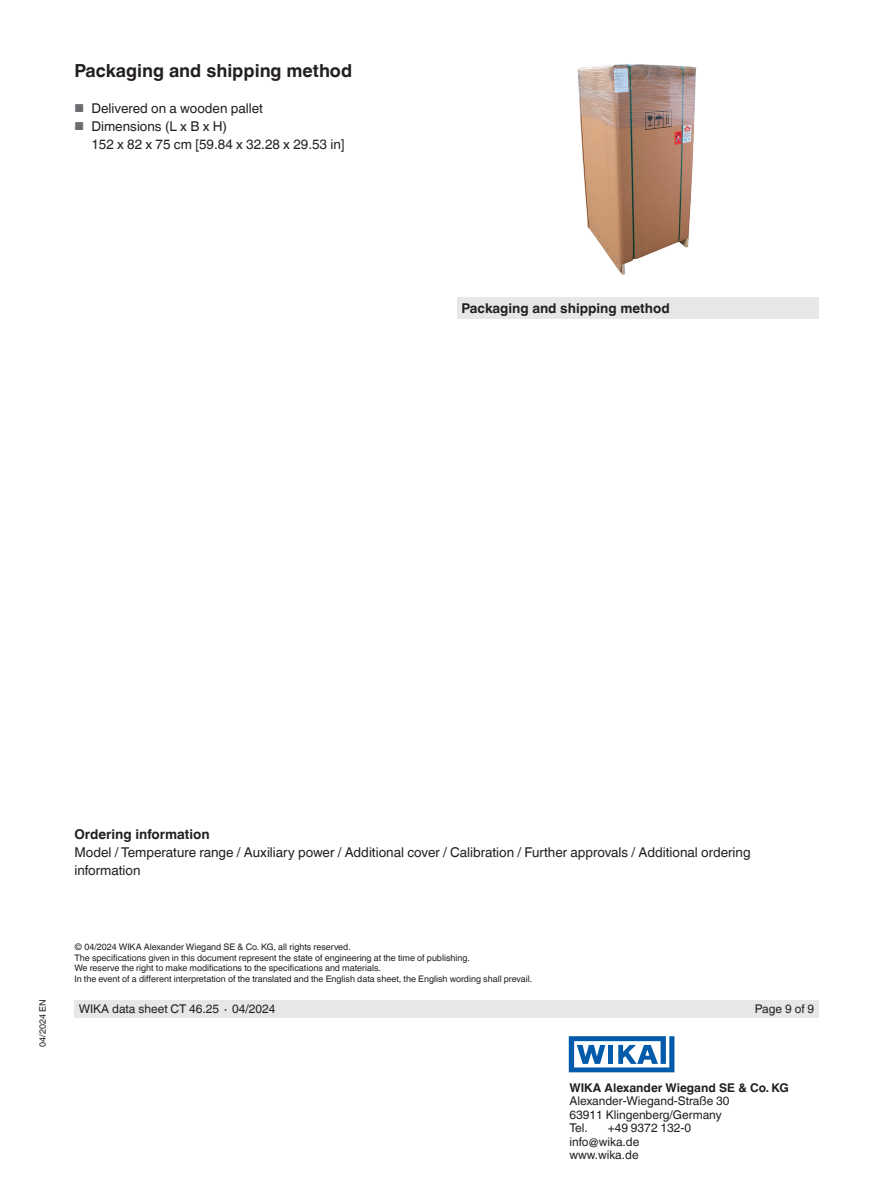
<style>
.page{position:relative;width:893px;height:1188px;background:#fff}
.page>*{position:absolute;margin:0;border:0;box-sizing:border-box;transform-origin:0 0}
.t1{font:700 18px "Helvetica World";color:#231f20}
.t2{font:13.5px/18px "Helvetica World";color:#231f20}
.t3{font:700 13.5px "Helvetica World";color:#231f20}
.t4{font:12px/13.5px "Helvetica World";color:#231f20}
.t5{font:700 12px "Helvetica World";color:#231f20}
.t6{font:9px/10.5px "Helvetica World";color:#231f20}
.s1{font-size:11.55px;color:#6c6d70}
</style>
<div class="page">
<div style="left:74px;top:1000px;width:745px;height:18px;background:#e6e7e9"></div>
<svg style="left:569px;top:1036px;width:105px;height:36px"></svg>
<div style="left:457px;top:298px;width:362px;height:21px;background:#e6e7e9"></div>
<img style="left:577px;top:64px;width:120px;height:211px">
<h1 class="t1" style="left:74px;top:60px;width:279px">Packaging and shipping method</h1>
<h2 class="t2" style="left:74px;top:99px;width:190px"><span class="s1">■</span> Delivered on a wooden pallet</h2>
<h2 class="t2" style="left:91px;top:117px;width:255px;text-indent:-17px"><span class="s1">■</span> Dimensions (L x B x H)<br>152 x 82 x 75 cm [59.84 x 32.28 x 29.53 in]</h2>
<h2 class="t3" style="left:461px;top:301px;width:210px">Packaging and shipping method</h2>
<p class="t6" style="left:37px;top:1047px;width:49px;rotate:-90deg">04/2024 EN</p>
<h2 class="t3" style="left:74px;top:826px;width:137px">Ordering information</h2>
<h2 class="t2" style="left:74px;top:843px;width:678px">Model / Temperature range / Auxiliary power / Additional cover / Calibration / Further approvals / Additional ordering information</h2>
<p class="t6" style="left:74px;top:942px;width:459px">© 04/2024 WIKA Alexander Wiegand SE &amp; Co. KG, all rights reserved.<br>The specifications given in this document represent the state of engineering at the time of publishing.<br>We reserve the right to make modifications to the specifications and materials.<br>In the event of a different interpretation of the translated and the English data sheet, the English wording shall prevail.</p>
<h3 class="t4" style="left:79px;top:1002px;width:198px">WIKA data sheet CT 46.25 ∙ 04/2024</h3>
<h3 class="t4" style="left:755px;top:1002px;width:61px">Page 9 of 9</h3>
<h3 class="t5" style="left:569px;top:1080px;width:221px">WIKA Alexander Wiegand SE &amp; Co. KG</h3>
<h3 class="t4" style="left:569px;top:1094px;width:162px">Alexander-Wiegand-Straße 30<br>63911 Klingenberg/Germany<br>Tel.</h3>
<h3 class="t4" style="left:569px;top:1121px;width:123px;text-indent:38px">+49 9372 132-0 info@wika.de www.wika.de</h3>
</div>
